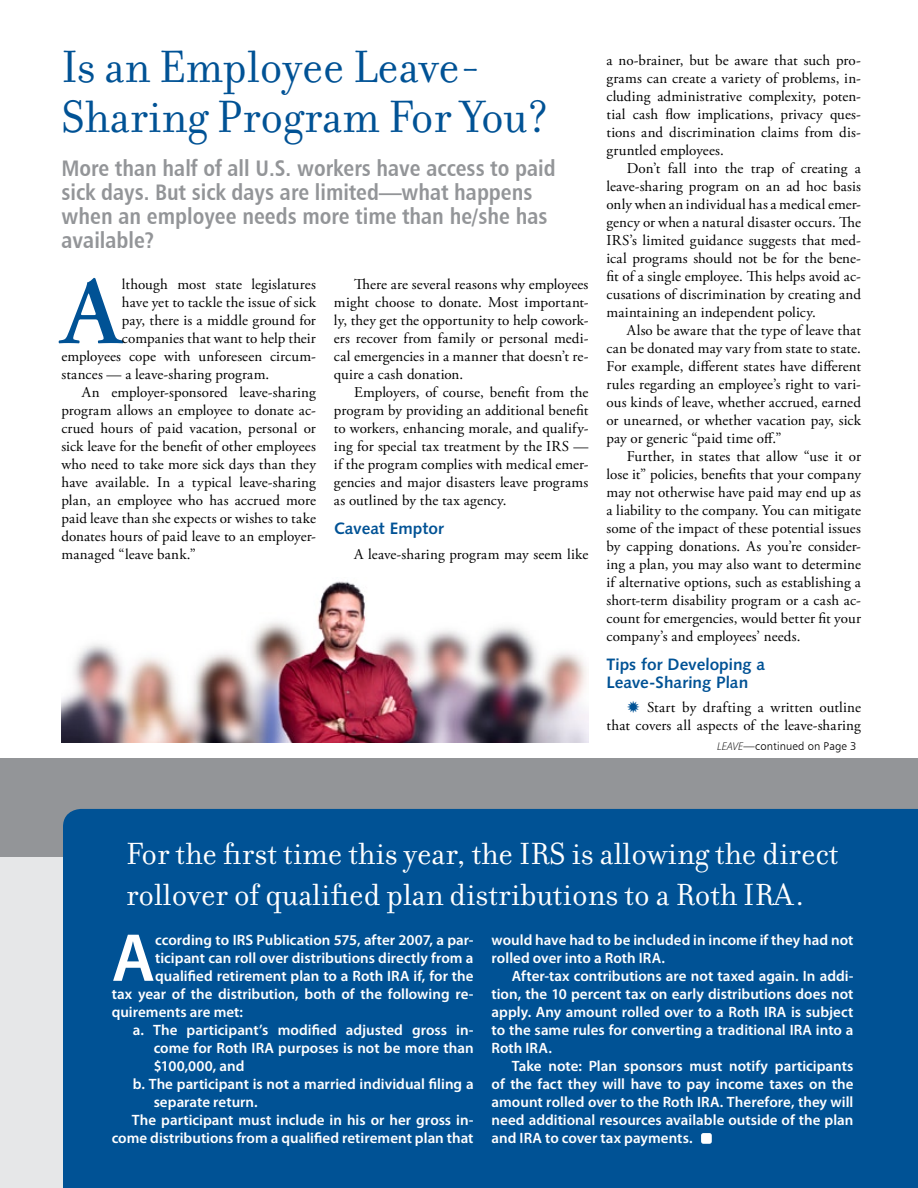
<style>
.page{position:relative;width:918px;height:1188px;background:#fff}
.page>*{position:absolute;margin:0;border:0;box-sizing:border-box;transform-origin:0 0}
.t1{font:600 96.45px "Adobe Garamond Pro";color:#005295}
.t2{font:600 68.4px "Myriad Pro";color:#fff}
.t3{font:48.75px/49.5px "Filosofia";color:#005295}
.t4{font:33px/40.5px "Filosofia";color:#fff}
.t5{font:22.5px/24px "Humanist 777 BT Bold Condensed B";color:#939598}
.t6{font:16.5px/18px "Humanist 531 BT Bold A";color:#005295}
.t7{font:15px/18px "Adobe Garamond Pro";letter-spacing:.005em;color:#000;text-align:justify}
.t8{font:600 15px/18px "Myriad Pro";color:#fff;text-align:justify}
.t9{font:11.25px "Humanist 777 BT Light B";letter-spacing:.01em;color:#000}
.s1{font-family:"Myriad Pro";font-weight:300;font-style:italic}
</style>
<div class="page">
<div style="left:0;top:831px;width:230px;height:357px;background:#e6e7e8"></div>
<div style="left:0;top:758px;width:918px;height:99px;background:#939598"></div>
<div style="left:63px;top:809px;width:855px;height:379px;background:#005295"></div>
<div style="left:701px;top:1133px;width:11px;height:11px;background:#fff;border-radius:2px"></div>
<img style="left:62px;top:581px;width:526px;height:161px">
<h3 class="t3" style="left:62px;top:43px;width:490px">Is an Employee Leave-<br>Sharing Program For You?</h3>
<h3 class="t5" style="left:62px;top:155px;width:496px">More than half of all U.S. workers have access to paid sick days. But sick days are limited—what happens when an employee needs more time than he/she has available?</h3>
<h1 class="t1" style="left:62px;top:257px;width:62px">A</h1>
<p class="t7" style="left:122px;top:276px;width:195px">lthough most state legislatures</p>
<p class="t7" style="left:122px;top:294px;width:195px">have yet to tackle the issue of sick</p>
<p class="t7" style="left:122px;top:312px;width:195px">pay, there is a middle ground for</p>
<p class="t7" style="left:122px;top:330px;width:195px">companies that want to help their</p>
<p class="t7" style="left:61px;top:348px;width:256px">employees cope with unforeseen circum-</p>
<p class="t7" style="left:61px;top:366px;width:209px">stances — a leave-sharing program.</p>
<p class="t7" style="left:82px;top:384px;width:236px">An employer-sponsored leave-sharing</p>
<p class="t7" style="left:61px;top:402px;width:256px">program allows an employee to donate ac-</p>
<p class="t7" style="left:61px;top:420px;width:256px">crued hours of paid vacation, personal or</p>
<p class="t7" style="left:61px;top:438px;width:256px">sick leave for the benefit of other employees</p>
<p class="t7" style="left:61px;top:456px;width:256px">who need to take more sick days than they</p>
<p class="t7" style="left:61px;top:474px;width:256px">have available. In a typical leave-sharing</p>
<p class="t7" style="left:61px;top:492px;width:256px">plan, an employee who has accrued more</p>
<p class="t7" style="left:61px;top:510px;width:256px">paid leave than she expects or wishes to take</p>
<p class="t7" style="left:61px;top:528px;width:256px">donates hours of paid leave to an employer-</p>
<p class="t7" style="left:61px;top:546px;width:136px">managed “leave bank.”</p>
<p class="t7" style="left:334px;top:276px;width:256px;text-indent:20px">There are several reasons why employees might choose to donate. Most important&shy;ly, they get the opportunity to help cowork&shy;ers recover from family or personal medi&shy;cal emergencies in a manner that doesn’t re&shy;quire a cash donation.</p>
<p class="t7" style="left:334px;top:384px;width:256px;text-indent:20px">Employers, of course, benefit from the program by providing an additional benefit to workers, enhancing morale, and qualify&shy;ing for special tax treatment by the IRS — if the program complies with medical emer&shy;gencies and major disasters leave programs as outlined by the tax agency.</p>
<p class="t6" style="left:334px;top:519px;width:112px">Caveat Emptor</p>
<p class="t7" style="left:354px;top:545px;width:236px">A leave-sharing program may seem like</p>
<p class="t7" style="left:607px;top:52px;width:256px">a no-brainer, but be aware that such pro&shy;grams can create a variety of problems, in&shy;cluding administrative complexity, poten&shy;tial cash flow implications, privacy ques&shy;tions and discrimination claims from dis&shy;gruntled employees.</p>
<p class="t7" style="left:607px;top:160px;width:256px;text-indent:20px">Don’t fall into the trap of creating a leave-sharing program on an ad hoc basis only when an individual has a medical emer&shy;gency or when a natural disaster occurs. The IRS’s limited guidance suggests that med&shy;ical programs should not be for the bene&shy;fit of a single employee. This helps avoid ac&shy;cusations of discrimination by creating and maintaining an independent policy.</p>
<p class="t7" style="left:607px;top:322px;width:256px;text-indent:20px">Also be aware that the type of leave that can be donated may vary from state to state.<br>For example, different states have different rules regarding an employee’s right to vari&shy;ous kinds of leave, whether accrued, earned or unearned, or whether vacation pay, sick pay or generic “paid time off.”</p>
<p class="t7" style="left:607px;top:448px;width:256px;text-indent:20px">Further, in states that allow “use it or lose it” policies, benefits that your company may not otherwise have paid may end up as a liability to the company. You can mitigate some of the impact of these potential issues by capping donations. As you’re consider&shy;ing a plan, you may also want to determine if alternative options, such as establishing a short-term disability program or a cash ac&shy;count for emergencies, would better fit your company’s and employees’ needs.</p>
<p class="t6" style="left:606px;top:655px;width:160px">Tips for Developing a<br>Leave-Sharing Plan</p>
<p class="t7" style="left:606px;top:699px;width:256px;text-align:right">Start by drafting a written outline<br>that covers all aspects of the leave-sharing</p>
<p class="t9" style="left:717px;top:739px;width:141px"><span class="s1">LEAVE</span>—continued on Page 3</p>
<h3 class="t4" style="left:126px;top:834px;width:714px">For the first time this year, the IRS is allowing the direct rollover of qualified plan distributions to a Roth IRA.</h3>
<h2 class="t2" style="left:112px;top:920px;width:45px">A</h2>
<p class="t8" style="left:155px;top:931px;width:320px">ccording to IRS Publication 575, after 2007, a par-</p>
<p class="t8" style="left:155px;top:949px;width:320px">ticipant can roll over distributions directly from a</p>
<p class="t8" style="left:155px;top:967px;width:320px">qualified retirement plan to a Roth IRA if, for the</p>
<p class="t8" style="left:112px;top:985px;width:363px">tax year of the distribution, both of the following re-</p>
<p class="t8" style="left:112px;top:1003px;width:133px">quirements are met:</p>
<p class="t8" style="left:133px;top:1021px;width:342px">a. The participant’s modified adjusted gross in-</p>
<p class="t8" style="left:154px;top:1039px;width:321px">come for Roth IRA purposes is not be more than</p>
<p class="t8" style="left:154px;top:1057px;width:92px">$100,000, and</p>
<p class="t8" style="left:133px;top:1075px;width:342px">b. The participant is not a married individual filing a</p>
<p class="t8" style="left:154px;top:1093px;width:106px">separate return.</p>
<p class="t8" style="left:132px;top:1111px;width:343px">The participant must include in his or her gross in-</p>
<p class="t8" style="left:112px;top:1129px;width:363px">come distributions from a qualified retirement plan that</p>
<p class="t8" style="left:492px;top:931px;width:363px">would have had to be included in income if they had not rolled over into a Roth IRA.</p>
<p class="t8" style="left:492px;top:967px;width:363px;text-indent:20px">After-tax contributions are not taxed again. In addi&shy;tion, the 10 percent tax on early distributions does not apply. Any amount rolled over to a Roth IRA is subject to the same rules for converting a traditional IRA into a Roth IRA.</p>
<p class="t8" style="left:492px;top:1057px;width:363px;text-indent:20px">Take note: Plan sponsors must notify participants of the fact they will have to pay income taxes on the amount rolled over to the Roth IRA. Therefore, they will need additional resources available outside of the plan and IRA to cover tax payments.</p>
</div>
